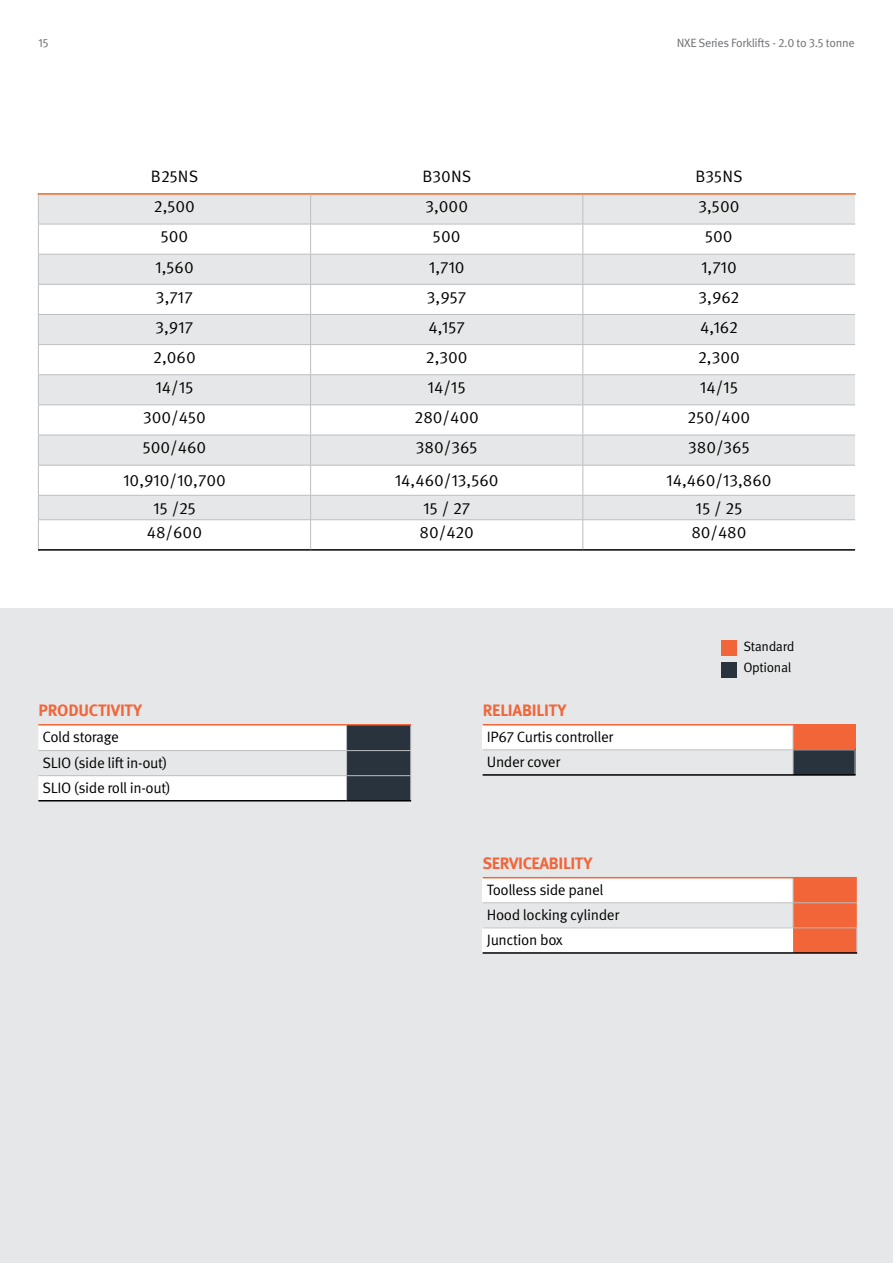
<style>
.page{position:relative;width:893px;height:1263px;background:#fff}
.page>*{position:absolute;margin:0;border:0;box-sizing:border-box;transform-origin:0 0}
.t1{font:16.5px "Meta Pro Norm";color:#000}
.t2{font:700 16.5px "Meta Pro";letter-spacing:-.015em;color:#f26539}
.t3{font:15px/25px "Meta Pro Norm";letter-spacing:-.025em;color:#000}
.t4{font:13.5px/20.7px "Meta Pro Norm";letter-spacing:-.025em;color:#000}
.t5{font:12px "Meta Pro Norm";letter-spacing:-.025em;color:#6d6e71}
</style>
<div class="page">
<div style="left:0;top:608px;width:893px;height:655px;background:#e6e7e8"></div>
<div style="left:721px;top:640px;width:16px;height:15px;background:#f26539"></div>
<div style="left:721px;top:662px;width:16px;height:16px;background:#29333e"></div>
<svg style="left:39px;top:195px;width:816px;height:324px;fill:#e6e7e8"></svg>
<hr style="left:38px;top:549px;width:273px;height:2px;background:#000">
<hr style="left:311px;top:549px;width:272px;height:2px;background:#000">
<hr style="left:583px;top:549px;width:272px;height:2px;background:#000">
<svg style="left:582px;top:195px;width:1px;height:29px"></svg>
<hr style="left:38px;top:224px;width:273px;height:1px;background:#bcbec0">
<hr style="left:38px;top:224px;width:1px;height:30px;background:#bcbec0">
<hr style="left:311px;top:224px;width:272px;height:1px;background:#bcbec0">
<hr style="left:310px;top:224px;width:1px;height:30px;background:#bcbec0">
<hr style="left:583px;top:224px;width:272px;height:1px;background:#bcbec0">
<hr style="left:582px;top:224px;width:1px;height:30px;background:#bcbec0">
<hr style="left:38px;top:254px;width:273px;height:1px;background:#bcbec0">
<hr style="left:311px;top:254px;width:272px;height:1px;background:#bcbec0">
<hr style="left:583px;top:254px;width:272px;height:1px;background:#bcbec0">
<hr style="left:38px;top:284px;width:273px;height:1px;background:#bcbec0">
<hr style="left:311px;top:284px;width:272px;height:1px;background:#bcbec0">
<hr style="left:583px;top:284px;width:272px;height:1px;background:#bcbec0">
<hr style="left:38px;top:314px;width:273px;height:1px;background:#bcbec0">
<hr style="left:311px;top:314px;width:272px;height:1px;background:#bcbec0">
<hr style="left:583px;top:314px;width:272px;height:1px;background:#bcbec0">
<hr style="left:38px;top:344px;width:273px;height:1px;background:#bcbec0">
<hr style="left:311px;top:344px;width:272px;height:1px;background:#bcbec0">
<hr style="left:583px;top:344px;width:272px;height:1px;background:#bcbec0">
<hr style="left:38px;top:374px;width:273px;height:1px;background:#bcbec0">
<svg style="left:38px;top:255px;width:1px;height:149px"></svg>
<hr style="left:311px;top:374px;width:272px;height:1px;background:#bcbec0">
<svg style="left:310px;top:255px;width:1px;height:149px"></svg>
<hr style="left:583px;top:374px;width:272px;height:1px;background:#bcbec0">
<svg style="left:582px;top:255px;width:1px;height:149px"></svg>
<hr style="left:38px;top:404px;width:273px;height:1px;background:#bcbec0">
<hr style="left:38px;top:405px;width:1px;height:30px;background:#bcbec0">
<hr style="left:311px;top:404px;width:272px;height:1px;background:#bcbec0">
<hr style="left:310px;top:405px;width:1px;height:30px;background:#bcbec0">
<hr style="left:583px;top:404px;width:272px;height:1px;background:#bcbec0">
<hr style="left:582px;top:405px;width:1px;height:30px;background:#bcbec0">
<hr style="left:38px;top:435px;width:273px;height:1px;background:#bcbec0">
<hr style="left:38px;top:435px;width:1px;height:30px;background:#bcbec0">
<hr style="left:311px;top:435px;width:272px;height:1px;background:#bcbec0">
<hr style="left:310px;top:435px;width:1px;height:30px;background:#bcbec0">
<hr style="left:583px;top:435px;width:272px;height:1px;background:#bcbec0">
<hr style="left:582px;top:435px;width:1px;height:30px;background:#bcbec0">
<hr style="left:38px;top:465px;width:273px;height:1px;background:#bcbec0">
<hr style="left:38px;top:465px;width:1px;height:30px;background:#bcbec0">
<hr style="left:311px;top:465px;width:272px;height:1px;background:#bcbec0">
<hr style="left:310px;top:465px;width:1px;height:30px;background:#bcbec0">
<hr style="left:583px;top:465px;width:272px;height:1px;background:#bcbec0">
<hr style="left:582px;top:465px;width:1px;height:30px;background:#bcbec0">
<hr style="left:38px;top:495px;width:273px;height:1px;background:#bcbec0">
<hr style="left:311px;top:495px;width:272px;height:1px;background:#bcbec0">
<hr style="left:583px;top:495px;width:272px;height:1px;background:#bcbec0">
<hr style="left:38px;top:519px;width:273px;height:1px;background:#bcbec0">
<svg style="left:38px;top:496px;width:1px;height:53px"></svg>
<hr style="left:311px;top:519px;width:272px;height:1px;background:#bcbec0">
<svg style="left:310px;top:496px;width:1px;height:53px"></svg>
<hr style="left:583px;top:519px;width:272px;height:1px;background:#bcbec0">
<svg style="left:582px;top:496px;width:1px;height:53px"></svg>
<svg style="left:38px;top:195px;width:1px;height:29px"></svg>
<svg style="left:310px;top:195px;width:1px;height:29px"></svg>
<hr style="left:38px;top:193px;width:273px;height:2px;background:#f26722">
<hr style="left:311px;top:193px;width:272px;height:2px;background:#f26722">
<hr style="left:583px;top:193px;width:273px;height:2px;background:#f26722">
<svg style="left:38px;top:725px;width:373px;height:75px"></svg>
<hr style="left:38px;top:724px;width:309px;height:1px;background:#f26539">
<hr style="left:347px;top:724px;width:64px;height:1px;background:#f26539">
<hr style="left:38px;top:750px;width:309px;height:1px;background:#bcbec0">
<hr style="left:347px;top:750px;width:64px;height:1px;background:#bcbec0">
<hr style="left:38px;top:775px;width:309px;height:1px;background:#bcbec0">
<hr style="left:347px;top:775px;width:64px;height:1px;background:#bcbec0">
<hr style="left:38px;top:800px;width:309px;height:1px;background:#000">
<hr style="left:347px;top:800px;width:64px;height:1px;background:#000">
<div style="left:483px;top:725px;width:310px;height:25px;background:#fff"></div>
<div style="left:793px;top:725px;width:62px;height:25px;background:#f26539"></div>
<div style="left:793px;top:750px;width:62px;height:25px;background:#29333e"></div>
<hr style="left:793px;top:749px;width:62px;height:1px;background:#bcbec0">
<svg style="left:793px;top:725px;width:1px;height:49px"></svg>
<svg style="left:855px;top:750px;width:1px;height:24px"></svg>
<hr style="left:483px;top:724px;width:310px;height:1px;background:#f26539">
<hr style="left:793px;top:724px;width:62px;height:1px;background:#f26539">
<hr style="left:483px;top:749px;width:310px;height:1px;background:#bcbec0">
<hr style="left:483px;top:774px;width:310px;height:2px;background:#000">
<hr style="left:793px;top:774px;width:62px;height:2px;background:#000">
<div style="left:483px;top:878px;width:310px;height:25px;background:#fff"></div>
<div style="left:483px;top:928px;width:310px;height:25px;background:#fff"></div>
<svg style="left:793px;top:878px;width:64px;height:74px"></svg>
<hr style="left:793px;top:877px;width:64px;height:1px;background:#f26539">
<hr style="left:483px;top:952px;width:310px;height:2px;background:#000">
<hr style="left:483px;top:902px;width:310px;height:1px;background:#bcbec0">
<hr style="left:483px;top:927px;width:310px;height:1px;background:#bcbec0">
<hr style="left:483px;top:877px;width:310px;height:1px;background:#f26539">
<hr style="left:793px;top:952px;width:64px;height:2px;background:#000">
<p class="t5" style="left:38px;top:34px;width:12px">15</p>
<p class="t5" style="left:677px;top:34px;width:180px">NXE Series Forklifts - 2.0 to 3.5 tonne</p>
<p class="t1" style="left:151px;top:164px;width:49px">B25NS</p>
<p class="t1" style="left:422px;top:164px;width:50px">B30NS</p>
<p class="t1" style="left:695px;top:164px;width:49px">B35NS</p>
<p class="t1" style="left:154px;top:194px;width:43px">2,500</p>
<p class="t1" style="left:425px;top:194px;width:44px">3,000</p>
<p class="t1" style="left:698px;top:194px;width:42px">3,500</p>
<p class="t1" style="left:161px;top:224px;width:29px">500</p>
<p class="t1" style="left:433px;top:224px;width:29px">500</p>
<p class="t1" style="left:705px;top:224px;width:29px">500</p>
<p class="t1" style="left:155px;top:254px;width:40px">1,560</p>
<p class="t1" style="left:429px;top:254px;width:37px">1,710</p>
<p class="t1" style="left:701px;top:254px;width:37px">1,710</p>
<p class="t1" style="left:156px;top:285px;width:38px">3,717</p>
<p class="t1" style="left:427px;top:285px;width:41px">3,957</p>
<p class="t1" style="left:699px;top:285px;width:42px">3,962</p>
<p class="t1" style="left:155px;top:315px;width:39px">3,917</p>
<p class="t1" style="left:428px;top:315px;width:38px">4,157</p>
<p class="t1" style="left:700px;top:315px;width:39px">4,162</p>
<p class="t1" style="left:153px;top:345px;width:44px">2,060</p>
<p class="t1" style="left:426px;top:345px;width:43px">2,300</p>
<p class="t1" style="left:698px;top:345px;width:43px">2,300</p>
<p class="t1" style="left:155px;top:375px;width:40px">14/15</p>
<p class="t1" style="left:428px;top:375px;width:40px">14/15</p>
<p class="t1" style="left:700px;top:375px;width:40px">14/15</p>
<p class="t1" style="left:143px;top:405px;width:64px">300/450</p>
<p class="t1" style="left:415px;top:405px;width:66px">280/400</p>
<p class="t1" style="left:688px;top:405px;width:64px">250/400</p>
<p class="t1" style="left:143px;top:435px;width:65px">500/460</p>
<p class="t1" style="left:416px;top:435px;width:63px">380/365</p>
<p class="t1" style="left:688px;top:435px;width:63px">380/365</p>
<p class="t1" style="left:123px;top:468px;width:104px">10,910/10,700</p>
<p class="t1" style="left:395px;top:468px;width:105px">14,460/13,560</p>
<p class="t1" style="left:666px;top:468px;width:107px">14,460/13,860</p>
<p class="t1" style="left:153px;top:496px;width:44px">15 /25</p>
<p class="t1" style="left:423px;top:496px;width:49px">15 / 27</p>
<p class="t1" style="left:696px;top:496px;width:48px">15 / 25</p>
<p class="t1" style="left:147px;top:520px;width:57px">48/600</p>
<p class="t1" style="left:420px;top:520px;width:56px">80/420</p>
<p class="t1" style="left:691px;top:520px;width:57px">80/480</p>
<p class="t2" style="left:38px;top:697px;width:105px">PRODUCTIVITY</p>
<p class="t3" style="left:43px;top:723px;width:130px;line-height:25.5px">Cold storage<br>SLIO (side lift in-out)<br>SLIO (side roll in-out)</p>
<p class="t2" style="left:483px;top:697px;width:85px">RELIABILITY</p>
<p class="t3" style="left:487px;top:723px;width:128px">IP67 Curtis controller<br>Under cover</p>
<p class="t2" style="left:483px;top:850px;width:111px">SERVICEABILITY</p>
<p class="t3" style="left:487px;top:876px;width:134px">Toolless side panel<br>Hood locking cylinder<br>Junction box</p>
<p class="t4" style="left:743px;top:635px;width:53px">Standard<br>Optional</p>
</div>
